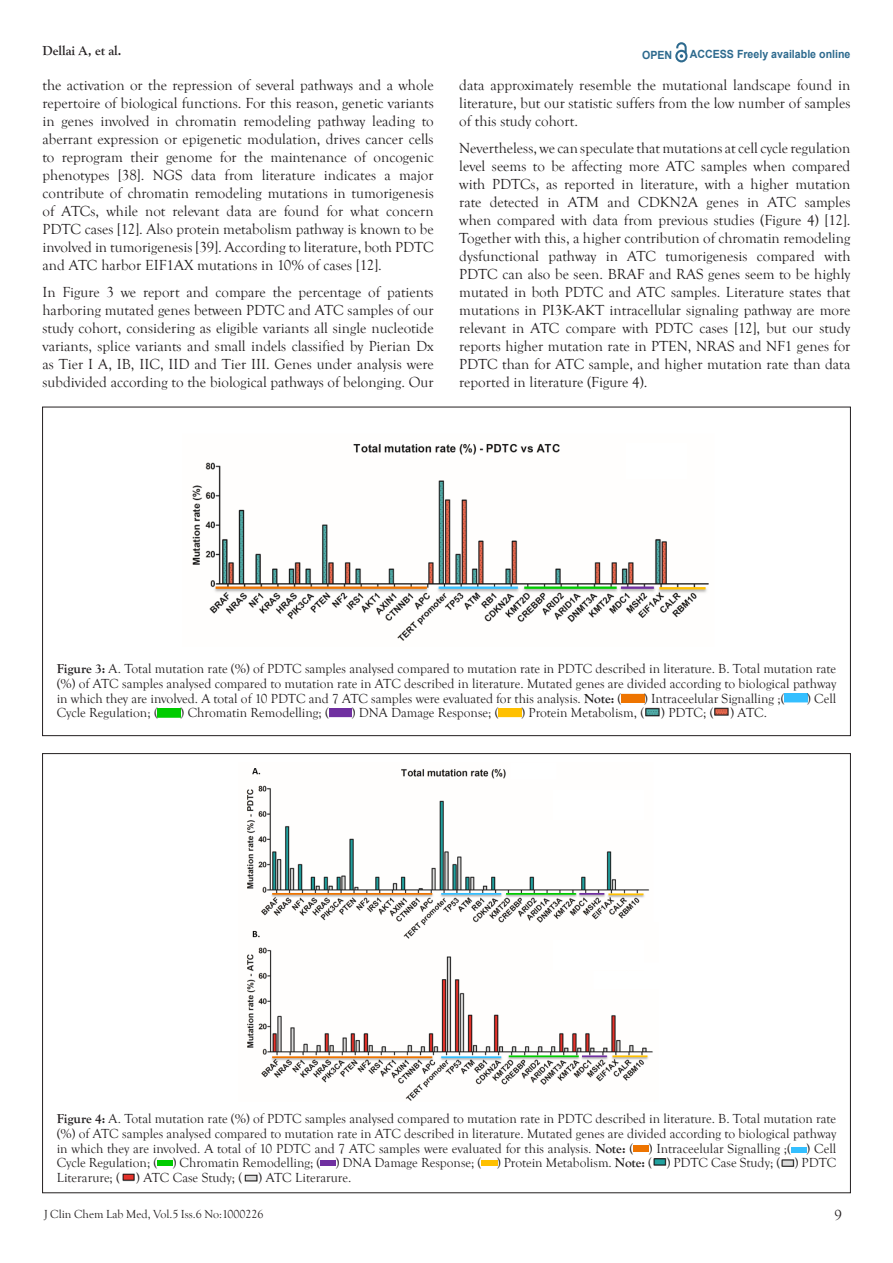
<style>
.page{position:relative;width:893px;height:1263px;background:#fff}
.page>*{position:absolute;margin:0;border:0;box-sizing:border-box;transform-origin:0 0}
.List_Paragraph{font:15px/18px "Goudy Old Style T";color:#231f20;text-align:justify}
.t1{font:13.5px/14.5px "Goudy Old Style T";color:#231f20;text-align:justify}
.t2{font:700 13.5px "Goudy Old Style T";color:#231f20}
.t3{font:12px "Goudy Old Style T";color:#231f20}
.t4{font:700 11.25px "Arial";color:#2d6a8e;scale:.94 1}
.s1{font-weight:700}
</style>
<div class="page">
<svg style="left:675px;top:43px;width:12px;height:19px"></svg>
<img style="left:621px;top:694px;width:23px;height:8px">
<img style="left:784px;top:694px;width:23px;height:8px">
<img style="left:158px;top:708px;width:23px;height:9px">
<img style="left:329px;top:708px;width:23px;height:9px">
<img style="left:499px;top:708px;width:22px;height:9px">
<img style="left:645px;top:707px;width:15px;height:10px">
<img style="left:714px;top:707px;width:15px;height:9px">
<img style="left:192px;top:444px;width:517px;height:197px">
<div style="left:626px;top:443px;width:61px;height:35px;background:#fff"></div>
<img style="left:633px;top:1145px;width:16px;height:6px">
<img style="left:791px;top:1147px;width:16px;height:5px">
<img style="left:157px;top:1160px;width:16px;height:6px">
<img style="left:320px;top:1160px;width:16px;height:6px">
<img style="left:481px;top:1160px;width:16px;height:6px">
<img style="left:653px;top:1158px;width:14px;height:8px">
<img style="left:781px;top:1159px;width:14px;height:8px">
<img style="left:122px;top:1173px;width:13px;height:9px">
<img style="left:244px;top:1174px;width:14px;height:8px">
<img style="left:246px;top:768px;width:407px;height:333px">
<div style="left:553px;top:790px;width:90px;height:30px;background:#fff"></div>
<div style="left:553px;top:940px;width:90px;height:30px;background:#fff"></div>
<p class="t2" style="left:43px;top:43px;width:80px">Dellai A, et al.</p>
<p class="t4" style="left:642px;top:47px;width:34px">OPEN</p>
<p class="t4" style="left:690px;top:46px;width:172px">ACCESS Freely available online</p>
<p class="List_Paragraph" style="left:43px;top:77px;width:393px">the activation or the repression of several pathways and a whole repertoire of biological functions. For this reason, genetic variants in genes involved in chromatin remodeling pathway leading to aberrant expression or epigenetic modulation, drives cancer cells to reprogram their genome for the maintenance of oncogenic phenotypes [38]. NGS data from literature indicates a major contribute of chromatin remodeling mutations in tumorigenesis of ATCs, while not relevant data are found for what concern PDTC cases [12]. Also protein metabolism pathway is known to be involved in tumorigenesis [39]. According to literature, both PDTC and ATC harbor EIF1AX mutations in 10% of cases [12].</p>
<p class="List_Paragraph" style="left:43px;top:283px;width:393px">In Figure 3 we report and compare the percentage of patients harboring mutated genes between PDTC and ATC samples of our study cohort, considering as eligible variants all single nucleotide variants, splice variants and small indels classified by Pierian Dx as Tier I A, IB, IIC, IID and Tier III. Genes under analysis were subdivided according to the biological pathways of belonging. Our</p>
<p class="List_Paragraph" style="left:459px;top:77px;width:393px">data approximately resemble the mutational landscape found in literature, but our statistic suffers from the low number of samples of this study cohort.</p>
<p class="List_Paragraph" style="left:459px;top:139px;width:393px">Nevertheless, we can speculate that mutations at cell cycle regulation level seems to be affecting more ATC samples when compared with PDTCs, as reported in literature, with a higher mutation rate detected in ATM and CDKN2A genes in ATC samples when compared with data from previous studies (Figure 4) [12].<br>Together with this, a higher contribution of chromatin remodeling dysfunctional pathway in ATC tumorigenesis compared with PDTC can also be seen. BRAF and RAS genes seem to be highly mutated in both PDTC and ATC samples. Literature states that mutations in PI3K-AKT intracellular signaling pathway are more relevant in ATC compare with PDTC cases [12], but our study reports higher mutation rate in PTEN, NRAS and NF1 genes for PDTC than for ATC sample, and higher mutation rate than data reported in literature (Figure 4).</p>
<p class="t1" style="left:57px;top:662px;width:781px"><span class="s1">Figure 3:</span> A. Total mutation rate (%) of PDTC samples analysed compared to mutation rate in PDTC described in literature. B. Total mutation rate (%) of ATC samples analysed compared to mutation rate in ATC described in literature. Mutated genes are divided according to biological pathway in which they are involved. A total of 10 PDTC and 7 ATC samples were evaluated for this analysis. <span class="s1">Note:</span> (</p>
<p class="t1" style="left:644px;top:691px;width:142px">) Intraceelular Signalling ;(</p>
<p class="t1" style="left:807px;top:691px;width:31px">) Cell</p>
<p class="t1" style="left:57px;top:706px;width:103px">Cycle Regulation; (</p>
<p class="t1" style="left:181px;top:706px;width:150px">) Chromatin Remodelling; (</p>
<p class="t1" style="left:352px;top:706px;width:148px">) DNA Damage Response; (</p>
<p class="t1" style="left:521px;top:706px;width:124px">) Protein Metabolism, (</p>
<p class="t1" style="left:661px;top:706px;width:54px">) PDTC; (</p>
<p class="t1" style="left:730px;top:706px;width:38px">) ATC.</p>
<p class="t1" style="left:57px;top:1112px;width:781px"><span class="s1">Figure 4:</span> A. Total mutation rate (%) of PDTC samples analysed compared to mutation rate in PDTC described in literature. B. Total mutation rate (%) of ATC samples analysed compared to mutation rate in ATC described in literature. Mutated genes are divided according to biological pathway in which they are involved. A total of 10 PDTC and 7 ATC samples were evaluated for this analysis. <span class="s1">Note:</span> ( ) Intraceelular Signalling ;( ) Cell Cycle Regulation; ( ) Chromatin Remodelling; ( ) DNA Damage Response; ( ) Protein Metabolism. <span class="s1">Note:</span> ( ) PDTC Case Study; ( ) PDTC Literarure; ( ) ATC Case Study; ( ) ATC Literarure.</p>
<p class="t3" style="left:44px;top:1207px;width:221px">J Clin Chem Lab Med, Vol.5 Iss.6 No:1000226</p>
<p class="List_Paragraph" style="left:834px;top:1207px;width:9px">9</p>
</div>
